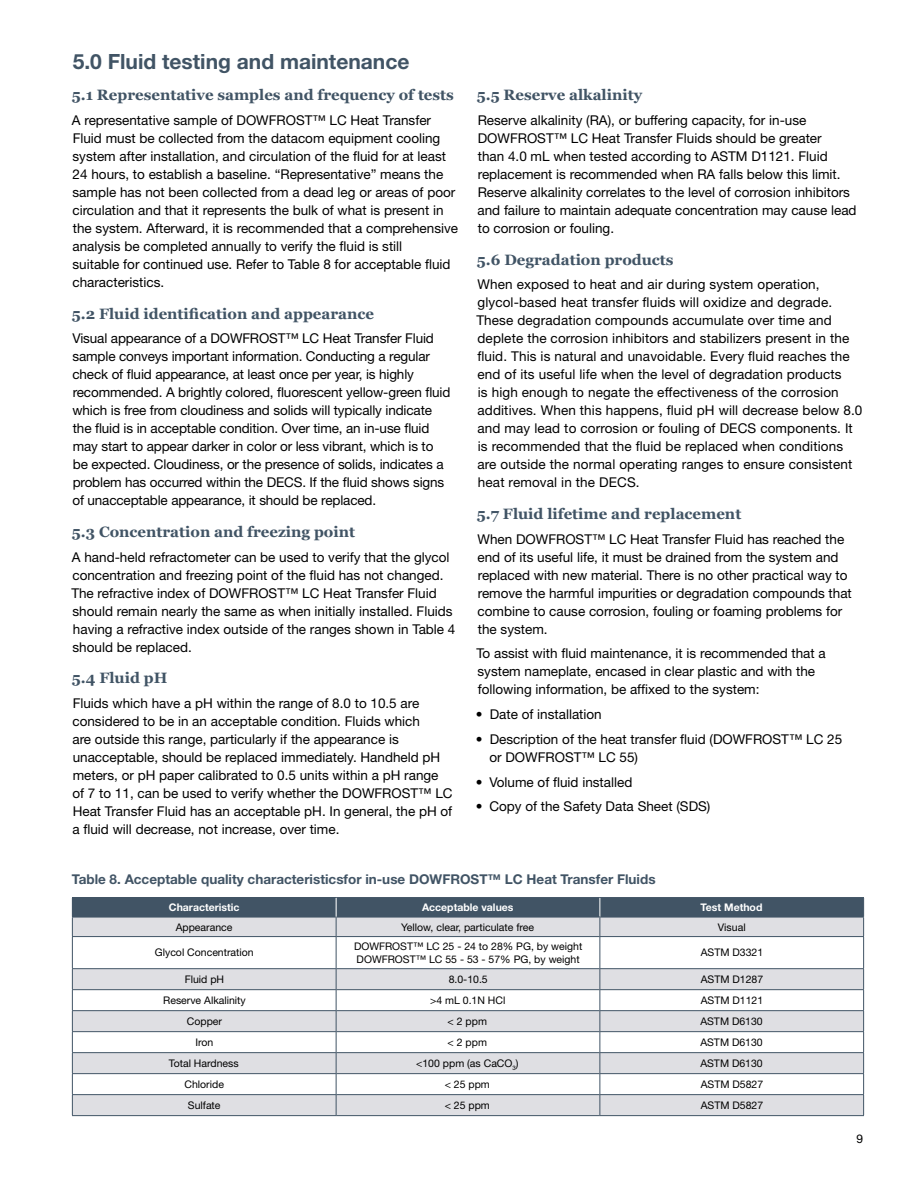
<style>
.page{position:relative;width:918px;height:1188px;background:#fff}
.page>*{position:absolute;margin:0;border:0;box-sizing:border-box;transform-origin:0 0}
.t1{font:700 21px "Helvetica Neue LT Std";color:#415465}
.t2{font:700 15px "Georgia";color:#415465}
.t3{font:13.5px/18px "Helvetica Neue LT Std";color:#000}
.t4{font:700 13.5px "Helvetica Neue LT Std";color:#415465}
.t5{font:12px "Helvetica Neue LT Std";color:#000}
.t6{font:10.5px/12.6px "Helvetica Neue LT Std";color:#000}
.t7{font:700 10.5px "Helvetica Neue LT Std";color:#fff}
</style>
<div class="page">
<div style="left:72px;top:898px;width:264px;height:19px;background:#415465"></div>
<div style="left:73px;top:918px;width:790px;height:197px;background:#dfdfe3"></div>
<svg style="left:73px;top:937px;width:790px;height:157px"></svg>
<hr style="left:72px;top:897px;width:264px;height:1px;background:#415465">
<hr style="left:72px;top:917px;width:264px;height:1px;background:#415465">
<hr style="left:72px;top:936px;width:264px;height:1px;background:#415465">
<hr style="left:72px;top:937px;width:1px;height:31px;background:#415465">
<hr style="left:336px;top:936px;width:264px;height:1px;background:#415465">
<hr style="left:336px;top:937px;width:1px;height:31px;background:#415465">
<hr style="left:600px;top:936px;width:264px;height:1px;background:#415465">
<hr style="left:600px;top:937px;width:1px;height:31px;background:#415465">
<hr style="left:863px;top:937px;width:1px;height:31px;background:#415465">
<hr style="left:72px;top:968px;width:264px;height:1px;background:#415465">
<hr style="left:336px;top:968px;width:264px;height:1px;background:#415465">
<hr style="left:600px;top:968px;width:264px;height:1px;background:#415465">
<hr style="left:72px;top:989px;width:264px;height:1px;background:#415465">
<hr style="left:336px;top:989px;width:264px;height:1px;background:#415465">
<hr style="left:600px;top:989px;width:264px;height:1px;background:#415465">
<hr style="left:72px;top:1010px;width:264px;height:1px;background:#415465">
<hr style="left:336px;top:1010px;width:264px;height:1px;background:#415465">
<hr style="left:600px;top:1010px;width:264px;height:1px;background:#415465">
<hr style="left:72px;top:1031px;width:264px;height:1px;background:#415465">
<hr style="left:336px;top:1031px;width:264px;height:1px;background:#415465">
<hr style="left:600px;top:1031px;width:264px;height:1px;background:#415465">
<hr style="left:72px;top:1052px;width:264px;height:1px;background:#415465">
<hr style="left:336px;top:1052px;width:264px;height:1px;background:#415465">
<hr style="left:600px;top:1052px;width:264px;height:1px;background:#415465">
<hr style="left:72px;top:1073px;width:264px;height:1px;background:#415465">
<hr style="left:336px;top:1073px;width:264px;height:1px;background:#415465">
<hr style="left:600px;top:1073px;width:264px;height:1px;background:#415465">
<hr style="left:72px;top:1094px;width:264px;height:1px;background:#415465">
<svg style="left:72px;top:969px;width:1px;height:146px"></svg>
<hr style="left:336px;top:1094px;width:264px;height:1px;background:#415465">
<svg style="left:336px;top:969px;width:1px;height:146px"></svg>
<hr style="left:600px;top:1094px;width:264px;height:1px;background:#415465">
<svg style="left:600px;top:969px;width:1px;height:146px"></svg>
<svg style="left:863px;top:969px;width:1px;height:146px"></svg>
<hr style="left:72px;top:1115px;width:264px;height:1px;background:#415465">
<hr style="left:336px;top:1115px;width:264px;height:1px;background:#415465">
<hr style="left:600px;top:1115px;width:264px;height:1px;background:#415465">
<svg style="left:72px;top:917px;width:1px;height:19px"></svg>
<hr style="left:600px;top:897px;width:264px;height:1px;background:#415465">
<hr style="left:336px;top:897px;width:264px;height:1px;background:#415465">
<svg style="left:336px;top:898px;width:528px;height:38px;background:#8d97a2"></svg>
<h1 class="t1" style="left:73px;top:49px;width:338px">5.0 Fluid testing and maintenance</h1>
<p class="t2" style="left:72px;top:86px;width:383px">5.1 Representative samples and frequency of tests</p>
<p class="t3" style="left:72px;top:111px;width:388px">A representative sample of DOWFROST™ LC Heat Transfer Fluid must be collected from the datacom equipment cooling system after installation, and circulation of the fluid for at least 24 hours, to establish a baseline. “Representative” means the sample has not been collected from a dead leg or areas of poor circulation and that it represents the bulk of what is present in the system. Afterward, it is recommended that a comprehensive analysis be completed annually to verify the fluid is still<br>suitable for continued use. Refer to Table 8 for acceptable fluid characteristics.</p>
<p class="t2" style="left:72px;top:304px;width:304px">5.2 Fluid identification and appearance</p>
<p class="t3" style="left:72px;top:329px;width:380px">Visual appearance of a DOWFROST™ LC Heat Transfer Fluid sample conveys important information. Conducting a regular check of fluid appearance, at least once per year, is highly recommended. A brightly colored, fluorescent yellow-green fluid which is free from cloudiness and solids will typically indicate the fluid is in acceptable condition. Over time, an in-use fluid may start to appear darker in color or less vibrant, which is to be expected. Cloudiness, or the presence of solids, indicates a problem has occurred within the DECS. If the fluid shows signs of unacceptable appearance, it should be replaced.</p>
<p class="t2" style="left:72px;top:522px;width:285px">5.3 Concentration and freezing point</p>
<p class="t3" style="left:71px;top:548px;width:386px">A hand-held refractometer can be used to verify that the glycol concentration and freezing point of the fluid has not changed.<br>The refractive index of DOWFROST™ LC Heat Transfer Fluid should remain nearly the same as when initially installed. Fluids having a refractive index outside of the ranges shown in Table 4 should be replaced.</p>
<p class="t2" style="left:72px;top:668px;width:97px">5.4 Fluid pH</p>
<p class="t3" style="left:72px;top:694px;width:382px">Fluids which have a pH within the range of 8.0 to 10.5 are considered to be in an acceptable condition. Fluids which<br>are outside this range, particularly if the appearance is unacceptable, should be replaced immediately. Handheld pH meters, or pH paper calibrated to 0. 5 units within a pH range of 7 to 11, can be used to verify whether the DOWFROST™ LC Heat Transfer Fluid has an acceptable pH. In general, the pH of a fluid will decrease, not increase, over time.</p>
<p class="t2" style="left:477px;top:86px;width:167px">5.5 Reserve alkalinity</p>
<p class="t3" style="left:477px;top:111px;width:381px">Reserve alkalinity (RA), or buffering capacity, for in-use DOWFROST™ LC Heat Transfer Fluids should be greater<br>than 4.0 mL when tested according to ASTM D1121. Fluid replacement is recommended when RA falls below this limit.<br>Reserve alkalinity correlates to the level of corrosion inhibitors and failure to maintain adequate concentration may cause lead to corrosion or fouling.</p>
<p class="t2" style="left:477px;top:250px;width:198px">5.6 Degradation products</p>
<p class="t3" style="left:476px;top:275px;width:388px">When exposed to heat and air during system operation, glycol-based heat transfer fluids will oxidize and degrade.<br>These degradation compounds accumulate over time and deplete the corrosion inhibitors and stabilizers present in the fluid. This is natural and unavoidable. Every fluid reaches the end of its useful life when the level of degradation products<br>is high enough to negate the effectiveness of the corrosion additives. When this happens, fluid pH will decrease below 8. 0 and may lead to corrosion or fouling of DECS components. It is recommended that the fluid be replaced when conditions are outside the normal operating ranges to ensure consistent heat removal in the DECS.</p>
<p class="t2" style="left:477px;top:504px;width:266px">5.7 Fluid lifetime and replacement</p>
<p class="t3" style="left:477px;top:530px;width:376px">When DOWFROST™ LC Heat Transfer Fluid has reached the end of its useful life, it must be drained from the system and replaced with new material. There is no other practical way to remove the harmful impurities or degradation compounds that combine to cause corrosion, fouling or foaming problems for the system.</p>
<p class="t3" style="left:476px;top:644px;width:351px">To assist with fluid maintenance, it is recommended that a system nameplate, encased in clear plastic and with the following information, be affixed to the system:</p>
<p class="t3" style="left:476px;top:705px;width:128px">• Date of installation</p>
<p class="t3" style="left:489px;top:730px;width:354px;text-indent:-14px">• Description of the heat transfer fluid (DOWFROST™ LC 25 or DOWFROST™ LC 55)</p>
<p class="t3" style="left:476px;top:773px;width:158px">• Volume of fluid installed</p>
<p class="t3" style="left:476px;top:797px;width:236px">• Copy of the Safety Data Sheet (SDS)</p>
<p class="t4" style="left:72px;top:871px;width:585px">Table 8. Acceptable quality characteristicsfor in-use DOWFROST™ LC Heat Transfer Fluids</p>
<p class="t7" style="left:169px;top:901px;width:72px">Characteristic</p>
<p class="t7" style="left:422px;top:901px;width:93px">Acceptable values</p>
<p class="t7" style="left:701px;top:901px;width:63px">Test Method</p>
<p class="t6" style="left:176px;top:920px;width:58px">Appearance</p>
<p class="t6" style="left:401px;top:920px;width:134px">Yellow, clear, particulate free</p>
<p class="t6" style="left:718px;top:920px;width:29px">Visual</p>
<p class="t6" style="left:155px;top:946px;width:100px">Glycol Concentration</p>
<p class="t6" style="left:354px;top:940px;width:230px">DOWFROST™ LC 25 - 24 to 28% PG, by weight<br>DOWFROST™ LC 55 - 53 - 57% PG, by weight</p>
<p class="t6" style="left:701px;top:946px;width:64px">ASTM D3321</p>
<p class="t6" style="left:185px;top:973px;width:41px">Fluid pH</p>
<p class="t6" style="left:449px;top:973px;width:41px">8.0-10.5</p>
<p class="t6" style="left:701px;top:973px;width:64px">ASTM D1287</p>
<p class="t6" style="left:163px;top:994px;width:84px">Reserve Alkalinity</p>
<p class="t6" style="left:430px;top:994px;width:77px">&gt;4 mL 0. 1N HCl</p>
<p class="t6" style="left:701px;top:994px;width:64px">ASTM D1121</p>
<p class="t6" style="left:187px;top:1015px;width:37px">Copper</p>
<p class="t6" style="left:448px;top:1015px;width:41px">&lt; 2 ppm</p>
<p class="t6" style="left:700px;top:1015px;width:64px">ASTM D6130</p>
<p class="t6" style="left:195px;top:1036px;width:19px">Iron</p>
<p class="t6" style="left:448px;top:1036px;width:41px">&lt; 2 ppm</p>
<p class="t6" style="left:700px;top:1036px;width:64px">ASTM D6130</p>
<p class="t6" style="left:169px;top:1057px;width:71px">Total Hardness</p>
<p class="t6" style="left:416px;top:1057px;width:104px">&lt;100 ppm (as CaCO<sub>3</sub>)</p>
<p class="t6" style="left:700px;top:1057px;width:64px">ASTM D6130</p>
<p class="t6" style="left:185px;top:1078px;width:41px">Chloride</p>
<p class="t6" style="left:445px;top:1078px;width:47px">&lt; 25 ppm</p>
<p class="t6" style="left:701px;top:1078px;width:64px">ASTM D5827</p>
<p class="t6" style="left:188px;top:1099px;width:34px">Sulfate</p>
<p class="t6" style="left:445px;top:1099px;width:47px">&lt; 25 ppm</p>
<p class="t6" style="left:701px;top:1099px;width:64px">ASTM D5827</p>
<p class="t5" style="left:857px;top:1131px;width:8px">9</p>
</div>
